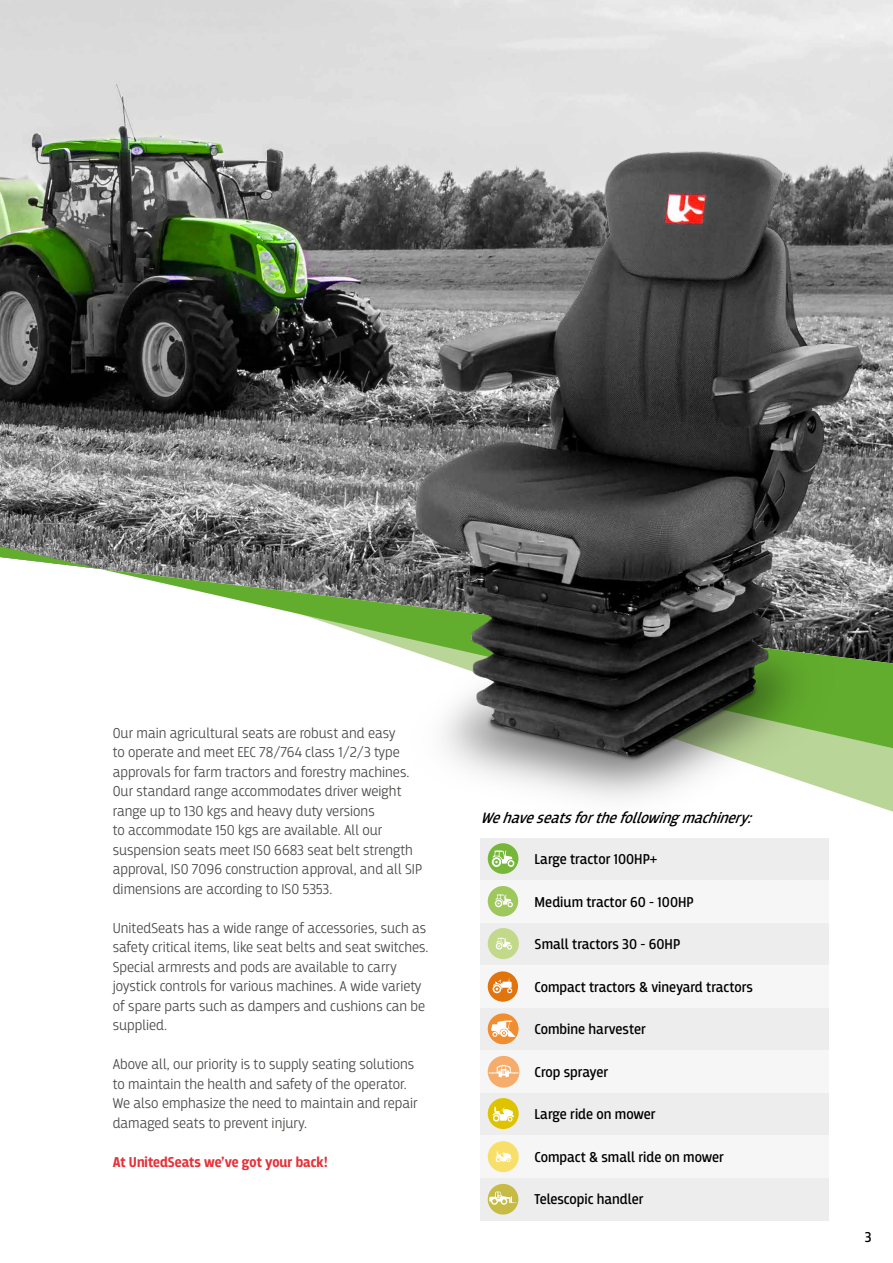
<style>
.page{position:relative;width:893px;height:1263px;background:#fff}
.page>*{position:absolute;margin:0;border:0;box-sizing:border-box;transform-origin:0 0}
.t1{font:italic 15.75px "Breakers";color:#000}
.t2{font:300 15px/19.5px "Breakers";color:#4a4a49}
.t3{font:15px "Breakers";color:#000}
.t4{font:700 15px "Breakers";color:#e73037}
</style>
<div class="page">
<div style="left:480px;top:838px;width:349px;height:42px;background:#ededed"></div>
<div style="left:480px;top:880px;width:349px;height:43px;background:#f6f6f6"></div>
<div style="left:480px;top:923px;width:349px;height:42px;background:#ededed"></div>
<div style="left:480px;top:965px;width:349px;height:43px;background:#f6f6f6"></div>
<div style="left:480px;top:1008px;width:349px;height:42px;background:#ededed"></div>
<div style="left:480px;top:1050px;width:349px;height:43px;background:#f6f6f6"></div>
<div style="left:480px;top:1093px;width:349px;height:42px;background:#ededed"></div>
<div style="left:480px;top:1135px;width:349px;height:43px;background:#f6f6f6"></div>
<img style="left:0;top:0;width:893px;height:546px">
<svg style="left:0;top:546px;width:893px;height:202px"></svg>
<div style="left:488px;top:843px;width:30px;height:31px;background:#76b73a;border-radius:50%"></div>
<div style="left:488px;top:886px;width:30px;height:30px;background:#9ec75c;border-radius:50%"></div>
<svg style="left:495px;top:894px;width:18px;height:13px"></svg>
<div style="left:488px;top:928px;width:31px;height:31px;background:#c2d989;border-radius:50%"></div>
<svg style="left:496px;top:937px;width:16px;height:12px"></svg>
<div style="left:488px;top:971px;width:30px;height:31px;background:#e1740d;border-radius:50%"></div>
<svg style="left:493px;top:978px;width:19px;height:15px"></svg>
<div style="left:488px;top:1013px;width:31px;height:31px;background:#ef8d30;border-radius:50%"></div>
<svg style="left:491px;top:1020px;width:25px;height:17px"></svg>
<div style="left:488px;top:1056px;width:31px;height:31px;background:#f6ad6c;border-radius:50%"></div>
<svg style="left:489px;top:1065px;width:30px;height:12px"></svg>
<div style="left:488px;top:1098px;width:31px;height:31px;background:#dfc300;border-radius:50%"></div>
<svg style="left:492px;top:1106px;width:22px;height:15px"></svg>
<div style="left:488px;top:1141px;width:30px;height:31px;background:#f7df6a;border-radius:50%"></div>
<svg style="left:495px;top:1151px;width:17px;height:11px"></svg>
<div style="left:480px;top:1178px;width:349px;height:42px;background:#ededed"></div>
<div style="left:488px;top:1184px;width:30px;height:30px;background:#c6bb45;border-radius:50%"></div>
<svg style="left:489px;top:1191px;width:28px;height:14px"></svg>
<img style="left:379px;top:115px;width:510px;height:752px">
<p class="t2" style="left:113px;top:723px;width:311px">Our main agricultural seats are robust and easy<br>to operate and meet EEC 78/764 class 1/2/3 type approvals for farm tractors and forestry machines.<br>Our standard range accommodates driver weight range up to 130 kgs and heavy duty versions<br>to accommodate 150 kgs are available. All our suspension seats meet ISO 6683 seat belt strength approval, ISO 7096 construction approval, and all SIP dimensions are according to ISO 5353.</p>
<p class="t2" style="left:113px;top:918px;width:317px">UnitedSeats has a wide range of accessories, such as safety critical items, like seat belts and seat switches.<br>Special armrests and pods are available to carry joystick controls for various machines. A wide variety of spare parts such as dampers and cushions can be supplied.</p>
<p class="t2" style="left:113px;top:1054px;width:306px">Above all, our priority is to supply seating solutions to maintain the health and safety of the operator.<br>We also emphasize the need to maintain and repair damaged seats to prevent injury.</p>
<p class="t4" style="left:113px;top:1153px;width:217px">At UnitedSeats we’ve got your back!</p>
<p class="t1" style="left:480px;top:808px;width:279px">Wehaveseatsforthefollowingmachinery:</p>
<p class="t3" style="left:535px;top:850px;width:124px">Large tractor 100HP+</p>
<p class="t3" style="left:535px;top:893px;width:160px">Medium tractor 60 - 100HP</p>
<p class="t3" style="left:535px;top:936px;width:147px">Small tractors 30 - 60HP</p>
<p class="t3" style="left:535px;top:978px;width:220px">Compact tractors &amp; vineyard tractors</p>
<p class="t3" style="left:535px;top:1021px;width:113px">Combine harvester</p>
<p class="t3" style="left:535px;top:1063px;width:75px">Crop sprayer</p>
<p class="t3" style="left:535px;top:1106px;width:123px">Large ride on mower</p>
<p class="t3" style="left:535px;top:1148px;width:191px">Compact &amp; small ride on mower</p>
<p class="t3" style="left:535px;top:1191px;width:110px">Telescopic handler</p>
<p class="t3" style="left:865px;top:1228px;width:8px">3</p>
</div>
